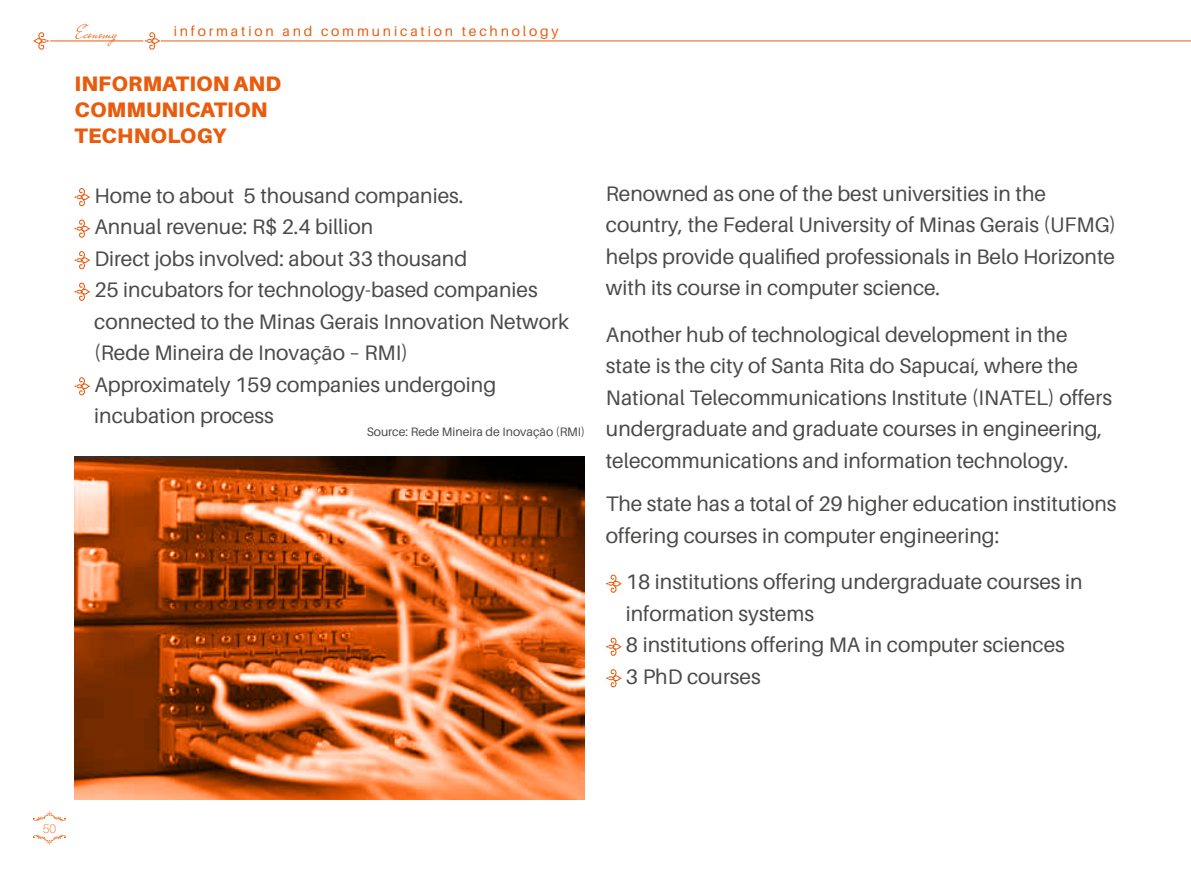
<style>
.page{position:relative;width:1191px;height:874px;background:#fff}
.page>*{position:absolute;margin:0;border:0;box-sizing:border-box;transform-origin:0 0}
.t1{font:21px/31.5px "Aileron";color:#4a4a49}
.t2{font:900 21px/26.2px "Aileron";letter-spacing:.01em;color:#e85c0d}
.t3{font:19.25px "Mr De Haviland";color:#e75d0d}
.t4{font:14px "Aileron";letter-spacing:.2em;color:#e85c0d}
.t5{font:12.25px "Aileron";color:#4a4a49}
.t6{font:100 12.25px "Aileron";color:#e85c0d}
</style>
<div class="page">
<svg style="left:33px;top:811px;width:33px;height:10px"></svg>
<svg style="left:33px;top:834px;width:33px;height:10px"></svg>
<svg style="left:145px;top:32px;width:15px;height:18px"></svg>
<svg style="left:33px;top:32px;width:16px;height:18px"></svg>
<hr style="left:161px;top:40px;width:1030px;height:1px;background:#e65e0e">
<hr style="left:50px;top:40px;width:93px;height:1px;background:#e65e0e">
<svg style="left:74px;top:188px;width:16px;height:18px"></svg>
<svg style="left:74px;top:219px;width:16px;height:19px"></svg>
<svg style="left:74px;top:251px;width:16px;height:18px"></svg>
<svg style="left:74px;top:282px;width:16px;height:19px"></svg>
<svg style="left:74px;top:377px;width:16px;height:18px"></svg>
<svg style="left:606px;top:574px;width:15px;height:18px"></svg>
<svg style="left:606px;top:637px;width:15px;height:18px"></svg>
<svg style="left:606px;top:669px;width:15px;height:18px"></svg>
<svg style="left:74px;top:456px;width:511px;height:343px;background:#b55d2b"></svg>
<p class="t3" style="left:76px;top:21px;width:43px">Economy</p>
<p class="t4" style="left:174px;top:23px;width:386px">information and communication technology</p>
<p class="t2" style="left:75px;top:70px;width:208px">INFORMATION AND<br>COMMUNICATION<br>TECHNOLOGY</p>
<p class="t1" style="left:94px;top:180px;width:476px">Home to about 5 thousand companies.<br>Annual revenue: R$ 2.4 billion<br>Direct jobs involved: about 33 thousand<br>25 incubators for technology-based companies connected to the Minas Gerais Innovation Network (Rede Mineira de Inovação – RMI)<br>Approximately 159 companies undergoing incubation process</p>
<p class="t1" style="left:606px;top:178px;width:512px">Renowned as one of the best universities in the country, the Federal University of Minas Gerais (UFMG) helps provide qualified professionals in Belo Horizonte with its course in computer science.</p>
<p class="t1" style="left:606px;top:319px;width:507px">Another hub of technological development in the state is the city of Santa Rita do Sapucaí, where the National Telecommunications Institute (INATEL) offers undergraduate and graduate courses in engineering, telecommunications and information technology.</p>
<p class="t1" style="left:606px;top:488px;width:512px">The state has a total of 29 higher education institutions offering courses in computer engineering:</p>
<p class="t1" style="left:626px;top:566px;width:458px">18 institutions offering undergraduate courses in information systems<br>8 institutions offering MA in computer sciences<br>3 PhD courses</p>
<p class="t5" style="left:367px;top:425px;width:220px">Source: Rede Mineira de Inovação (RMI)</p>
<p class="t6" style="left:43px;top:821px;width:15px">50</p>
</div>
